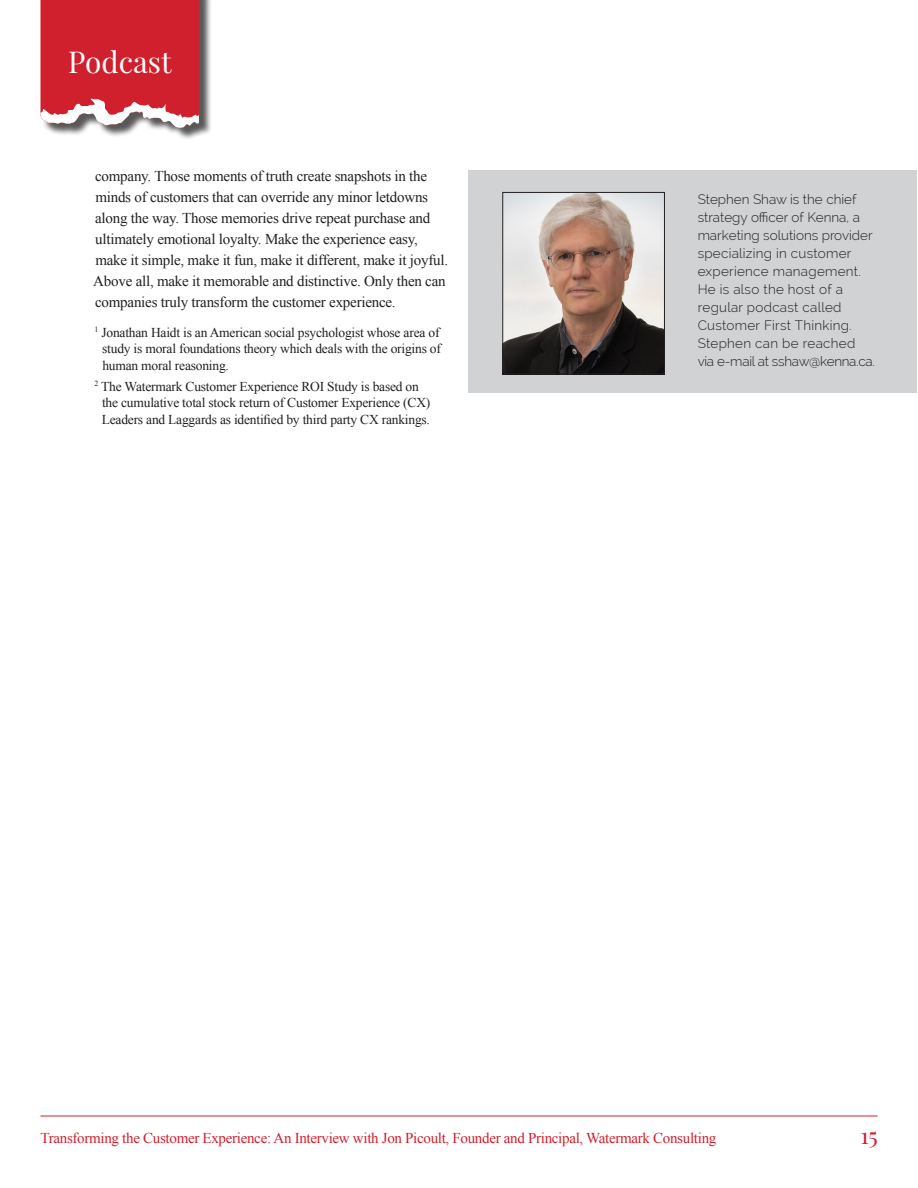
<style>
.page{position:relative;width:918px;height:1188px;background:#fff}
.page>*{position:absolute;margin:0;border:0;box-sizing:border-box;transform-origin:0 0}
.t1{font:29.55px "Playfair Display";color:#fff}
.t2{font:22.5px "Playfair Display";color:#d0202e}
.Intro_Body{font:15px/21px "Times New Roman";letter-spacing:-.015em;color:#231f20}
.t3{font:15px "Times New Roman";letter-spacing:-.02em;color:#d0202e}
.Intro_Body-2{font:13.5px/16.5px "Times New Roman";letter-spacing:-.015em;color:#231f20;text-align:justify}
.t4{font:300 13.5px/18px "Raleway";letter-spacing:.02em;color:#231f20}
</style>
<div class="page">
<div style="left:42px;top:0;width:170px;height:141px;background:#231f20;opacity:.75"></div>
<svg style="left:40px;top:0;width:159px;height:128px"></svg>
<hr style="left:40px;top:1116px;width:838px;height:1px;background:#d0202e">
<div style="left:469px;top:170px;width:448px;height:223px;background:#d1d2d4"></div>
<img style="left:504px;top:194px;width:159px;height:178px">
<div style="left:502px;top:192px;width:163px;height:182px;border:1px solid #231f20"></div>
<h1 class="t1" style="left:68px;top:43px;width:105px">Podcast</h1>
<p class="Intro_Body" style="left:93px;top:165px;width:356px">company. Those moments of truth create snapshots in the minds of customers that can override any minor letdowns along the way. Those memories drive repeat purchase and ultimately emotional loyalty. Make the experience easy, make it simple, make it fun, make it different, make it joyful.<br>Above all, make it memorable and distinctive. Only then can companies truly transform the customer experience.</p>
<p class="Intro_Body-2" style="left:102px;top:324px;width:340px;text-indent:-8px"><sup>1</sup> Jonathan Haidt is an American social psychologist whose area of study is moral foundations theory which deals with the origins of human moral reasoning.</p>
<p class="Intro_Body-2" style="left:102px;top:378px;width:330px;text-align:left;text-indent:-7px"><sup>2</sup> The Watermark Customer Experience ROI Study is based on the cumulative total stock return of Customer Experience (CX)<br>Leaders and Laggards as identified by third party CX rankings.</p>
<p class="t4" style="left:698px;top:190px;width:179px">Stephen Shaw is the chief strategy officer of Kenna, a marketing solutions provider specializing in customer experience management.<br>He is also the host of a regular podcast called<br>Customer First Thinking.<br>Stephen can be reached via e-mail at sshaw@kenna.ca.</p>
<p class="t3" style="left:40px;top:1128px;width:677px">Transforming the Customer Experience: An Interview with Jon Picoult, Founder and Principal, Watermark Consulting</p>
<h2 class="t2" style="left:860px;top:1121px;width:19px">15</h2>
</div>
